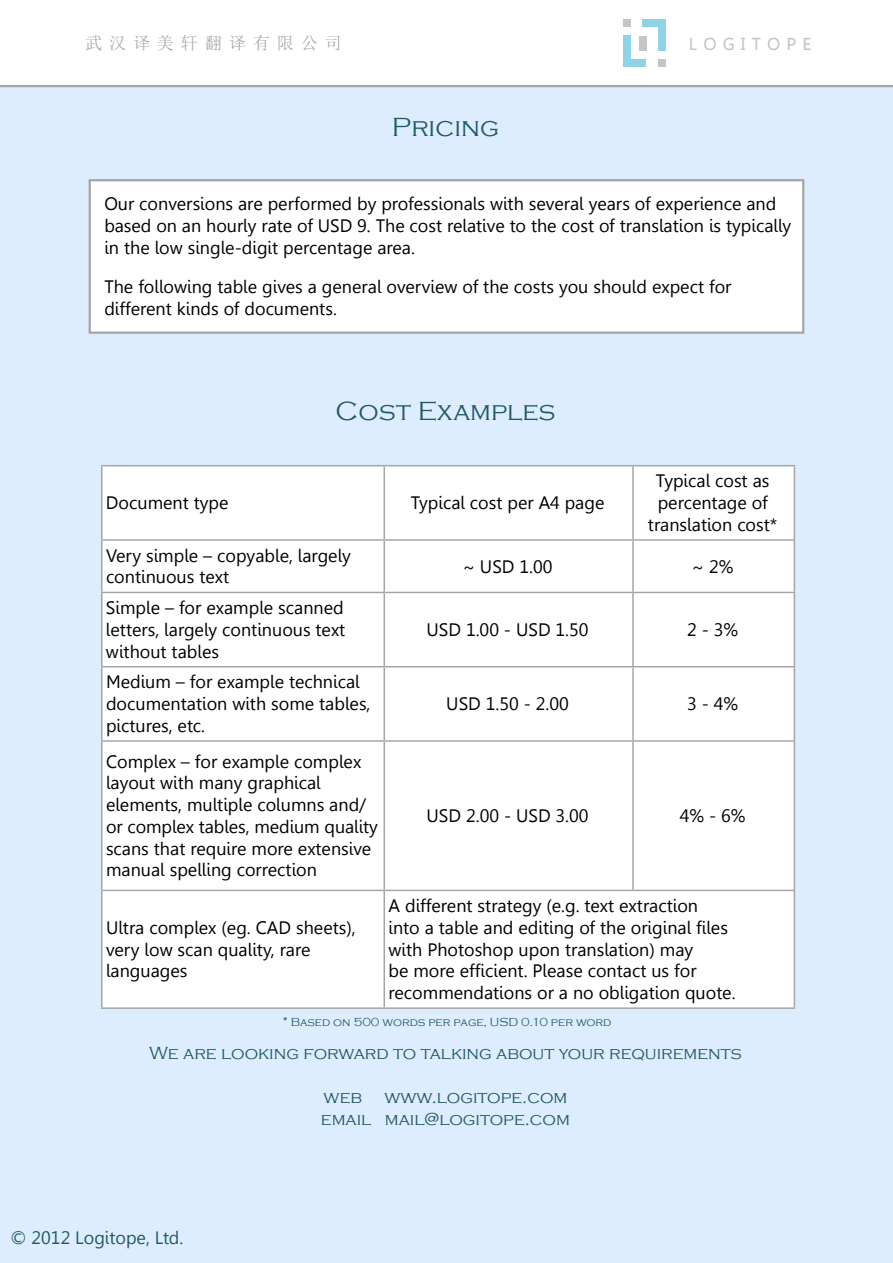
<style>
.page{position:relative;width:893px;height:1263px;background:#fff}
.page>*{position:absolute;margin:0;border:0;box-sizing:border-box;transform-origin:0 0}
.t1{font:300 27px "Copperplate Gothic";color:#215868}
.t2{font:18px/21.8px "Leelawadee";color:#000}
.t3{font:300 18px/21.8px "Copperplate Gothic";color:#215868;text-align:right}
.t4{font:18px "Leelawadee";color:#215868}
.t5{font:17.25px "N Sim Sun";letter-spacing:.39em;color:#a5a5a5}
.t6{font:16.2px "Microsoft Ya Hei";color:#c5c5c5}
.t7{font:300 12px "Copperplate Gothic";color:#215868}
</style>
<div class="page">
<div style="left:0;top:87px;width:893px;height:1176px;background:#ddedfd"></div>
<div style="left:623px;top:19px;width:7px;height:8px;background:#c5c5c5"></div>
<div style="left:623px;top:36px;width:7px;height:31px;background:#8fd3e6"></div>
<div style="left:630px;top:59px;width:15px;height:8px;background:#8fd3e6"></div>
<div style="left:640px;top:36px;width:7px;height:14px;background:#c5c5c5"></div>
<div style="left:658px;top:60px;width:7px;height:7px;background:#c5c5c5"></div>
<div style="left:658px;top:19px;width:7px;height:31px;background:#8fd3e6"></div>
<div style="left:643px;top:19px;width:15px;height:8px;background:#8fd3e6"></div>
<hr style="left:0;top:85px;width:893px;height:2px;background:#a5a5a5">
<div style="left:90px;top:180px;width:713px;height:153px;background:#fff"></div>
<div style="left:89px;top:179px;width:715px;height:155px;border:2px solid #a5a5a5"></div>
<div style="left:102px;top:466px;width:692px;height:541px;background:#fff"></div>
<hr style="left:101px;top:465px;width:283px;height:1px;background:#a5a5a5">
<hr style="left:101px;top:466px;width:1px;height:73px;background:#a5a5a5">
<hr style="left:384px;top:465px;width:249px;height:1px;background:#a5a5a5">
<hr style="left:383px;top:466px;width:2px;height:73px;background:#a5a5a5">
<hr style="left:633px;top:465px;width:162px;height:1px;background:#a5a5a5">
<hr style="left:632px;top:466px;width:2px;height:73px;background:#a5a5a5">
<hr style="left:794px;top:466px;width:1px;height:73px;background:#a5a5a5">
<hr style="left:101px;top:539px;width:283px;height:2px;background:#a5a5a5">
<hr style="left:101px;top:541px;width:1px;height:51px;background:#a5a5a5">
<hr style="left:384px;top:539px;width:249px;height:2px;background:#a5a5a5">
<hr style="left:383px;top:541px;width:2px;height:51px;background:#a5a5a5">
<hr style="left:633px;top:539px;width:162px;height:2px;background:#a5a5a5">
<hr style="left:632px;top:541px;width:2px;height:51px;background:#a5a5a5">
<hr style="left:794px;top:541px;width:1px;height:51px;background:#a5a5a5">
<hr style="left:101px;top:592px;width:283px;height:1px;background:#a5a5a5">
<hr style="left:101px;top:593px;width:1px;height:73px;background:#a5a5a5">
<hr style="left:384px;top:592px;width:249px;height:1px;background:#a5a5a5">
<hr style="left:383px;top:593px;width:2px;height:73px;background:#a5a5a5">
<hr style="left:633px;top:592px;width:162px;height:1px;background:#a5a5a5">
<hr style="left:632px;top:593px;width:2px;height:73px;background:#a5a5a5">
<hr style="left:794px;top:593px;width:1px;height:73px;background:#a5a5a5">
<hr style="left:101px;top:666px;width:283px;height:1px;background:#a5a5a5">
<hr style="left:101px;top:667px;width:1px;height:73px;background:#a5a5a5">
<hr style="left:384px;top:666px;width:249px;height:1px;background:#a5a5a5">
<hr style="left:383px;top:667px;width:2px;height:73px;background:#a5a5a5">
<hr style="left:633px;top:666px;width:162px;height:1px;background:#a5a5a5">
<hr style="left:632px;top:667px;width:2px;height:73px;background:#a5a5a5">
<hr style="left:794px;top:667px;width:1px;height:73px;background:#a5a5a5">
<hr style="left:101px;top:740px;width:283px;height:2px;background:#a5a5a5">
<hr style="left:101px;top:742px;width:1px;height:148px;background:#a5a5a5">
<hr style="left:384px;top:740px;width:249px;height:2px;background:#a5a5a5">
<hr style="left:383px;top:742px;width:2px;height:148px;background:#a5a5a5">
<hr style="left:633px;top:740px;width:162px;height:2px;background:#a5a5a5">
<hr style="left:632px;top:742px;width:2px;height:148px;background:#a5a5a5">
<hr style="left:794px;top:742px;width:1px;height:148px;background:#a5a5a5">
<hr style="left:101px;top:890px;width:283px;height:1px;background:#a5a5a5">
<hr style="left:101px;top:891px;width:1px;height:116px;background:#a5a5a5">
<hr style="left:384px;top:890px;width:249px;height:1px;background:#a5a5a5">
<hr style="left:383px;top:891px;width:2px;height:116px;background:#a5a5a5">
<hr style="left:633px;top:890px;width:162px;height:1px;background:#a5a5a5">
<hr style="left:794px;top:891px;width:1px;height:116px;background:#a5a5a5">
<hr style="left:101px;top:1007px;width:283px;height:2px;background:#a5a5a5">
<hr style="left:384px;top:1007px;width:249px;height:2px;background:#a5a5a5">
<hr style="left:633px;top:1007px;width:162px;height:2px;background:#a5a5a5">
<p class="t5" style="left:85px;top:35px;width:259px">武汉译美轩翻译有限公司</p>
<p class="t6" style="left:689px;top:33px;width:124px">L O G I T O P E</p>
<h1 class="t1" style="left:392px;top:113px;width:109px">Pricing</h1>
<p class="t2" style="left:104px;top:193px;width:688px">Our conversions are performed by professionals with several years of experience and based on an hourly rate of USD 9. The cost relative to the cost of translation is typically in the low single-digit percentage area.</p>
<p class="t2" style="left:104px;top:276px;width:629px">The following table gives a general overview of the costs you should expect for different kinds of documents.</p>
<h1 class="t1" style="left:336px;top:397px;width:221px">Cost Examples</h1>
<p class="t2" style="left:106px;top:492px;width:124px">Document type</p>
<p class="t2" style="left:411px;top:492px;width:195px">Typical cost per A4 page</p>
<p class="t2" style="left:648px;top:470px;width:131px;text-align:center">Typical cost as percentage of translation cost*</p>
<p class="t2" style="left:106px;top:544px;width:246px">Very simple – copyable, largely continuous text</p>
<p class="t2" style="left:463px;top:555px;width:91px">~ USD 1.00</p>
<p class="t2" style="left:692px;top:555px;width:43px">~ 2%</p>
<p class="t2" style="left:106px;top:597px;width:241px;text-align:justify">Simple – for example scanned letters, largely continuous text without tables</p>
<p class="t2" style="left:427px;top:619px;width:164px">USD 1.00 - USD 1.50</p>
<p class="t2" style="left:687px;top:619px;width:53px">2 - 3%</p>
<p class="t2" style="left:106px;top:671px;width:266px">Medium – for example technical documentation with some tables, pictures, etc.</p>
<p class="t2" style="left:106px;top:750px;width:273px">Complex – for example complex layout with many graphical elements, multiple columns and/ or complex tables, medium quality scans that require more extensive manual spelling correction</p>
<p class="t2" style="left:446px;top:693px;width:124px">USD 1.50 - 2.00</p>
<p class="t2" style="left:687px;top:693px;width:53px">3 - 4%</p>
<p class="t2" style="left:427px;top:805px;width:164px">USD 2.00 - USD 3.00</p>
<p class="t2" style="left:680px;top:805px;width:67px">4% - 6%</p>
<p class="t2" style="left:389px;top:895px;width:349px">A different strategy (e.g. text extraction<br>into a table and editing of the original files with Photoshop upon translation) may<br>be more efficient. Please contact us for recommendations or a no obligation quote.</p>
<p class="t7" style="left:283px;top:1016px;width:330px">* Based on 500 words per page, USD 0.10 per word</p>
<p class="t3" style="left:149px;top:1043px;width:594px">We are looking forward to talking about your requirements</p>
<p class="t3" style="left:323px;top:1086px;width:40px">web</p>
<p class="t2" style="left:106px;top:917px;width:251px">Ultra complex (eg. CAD sheets), very low scan quality, rare languages</p>
<p class="t3" style="left:321px;top:1086px;width:250px">www.logitope.com<br>email mail@logitope.com</p>
<p class="t4" style="left:11px;top:1227px;width:174px">© 2012 Logitope, Ltd.</p>
</div>
